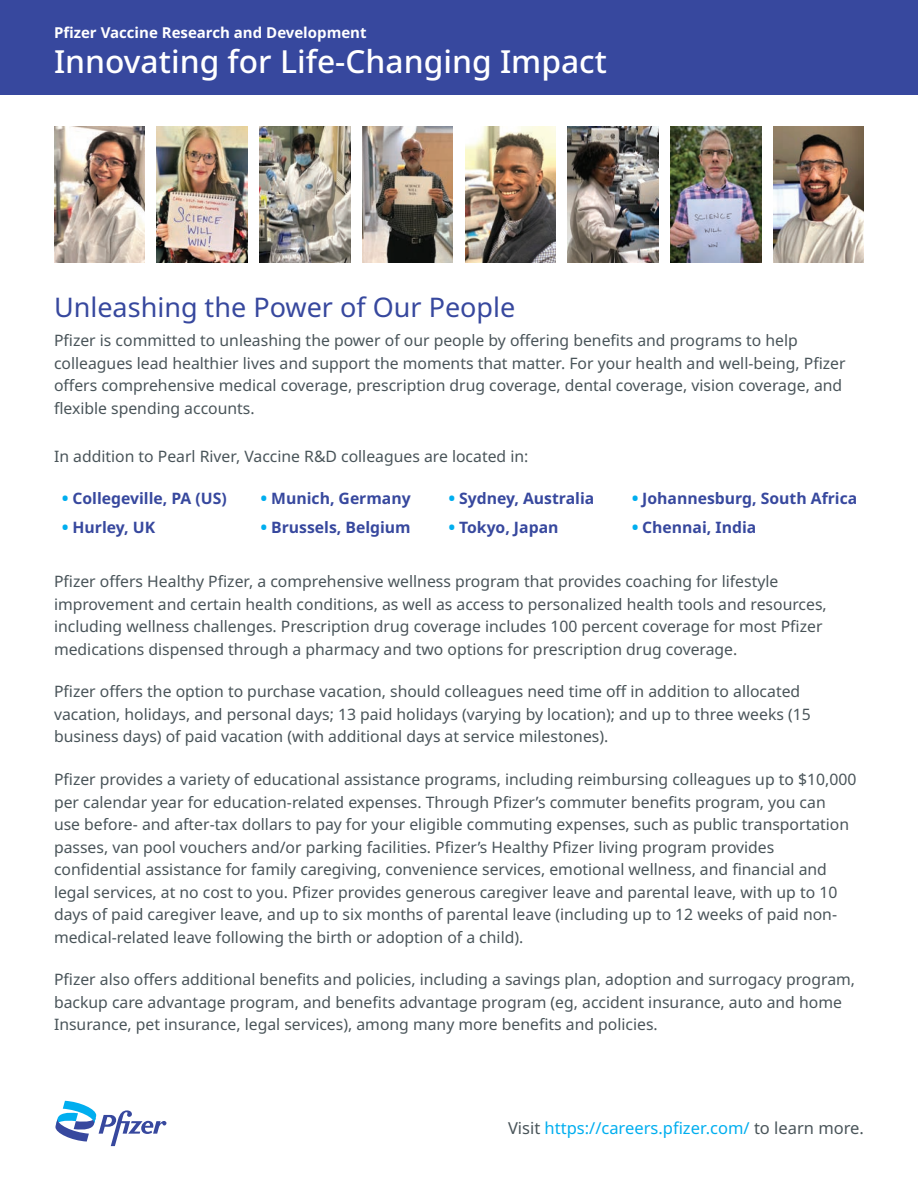
<style>
.page{position:relative;width:918px;height:1188px;background:#fff}
.page>*{position:absolute;margin:0;border:0;box-sizing:border-box;transform-origin:0 0}
.t1{font:500 31.8px "Noto Sans";color:#fff}
.t2{font:27px "Noto Sans";color:#37489e}
.t3{font:16.5px "Noto Sans";color:#00aeef}
.t4{font:15.75px/22.5px "Noto Sans";color:#495459}
.t5{font:700 15.75px "Noto Sans";color:#37489e}
.t6{font:700 15px "Noto Sans";color:#fff}
.s1{font-weight:900;color:#00aeef}
.s2{color:#495459}
</style>
<div class="page">
<svg style="left:55px;top:1101px;width:111px;height:45px"></svg>
<div style="left:0;top:0;width:918px;height:94px;background:#37489e"></div>
<img style="left:54px;top:127px;width:91px;height:136px">
<img style="left:568px;top:127px;width:90px;height:136px">
<img style="left:465px;top:127px;width:91px;height:136px">
<img style="left:157px;top:127px;width:90px;height:136px">
<img style="left:260px;top:127px;width:90px;height:136px">
<img style="left:773px;top:127px;width:91px;height:136px">
<img style="left:671px;top:127px;width:90px;height:136px">
<img style="left:362px;top:127px;width:91px;height:136px">
<p class="t6" style="left:54px;top:22px;width:314px">Pfizer Vaccine Research and Development</p>
<p class="t1" style="left:54px;top:39px;width:555px">Innovating for Life-Changing Impact</p>
<p class="t2" style="left:54px;top:288px;width:463px">Unleashing the Power of Our People</p>
<p class="t4" style="left:54px;top:330px;width:793px">Pfizer is committed to unleashing the power of our people by offering benefits and programs to help colleagues lead healthier lives and support the moments that matter. For your health and well-being, Pfizer offers comprehensive medical coverage, prescription drug coverage, dental coverage, vision coverage, and flexible spending accounts.</p>
<p class="t4" style="left:54px;top:445px;width:476px">In addition to Pearl River, Vaccine R&amp;D colleagues are located in:</p>
<p class="t5" style="left:62px;top:487px;width:166px"><span class="s1">•</span> Collegeville, PA (US)</p>
<p class="t5" style="left:261px;top:487px;width:151px"><span class="s1">•</span> Munich, Germany</p>
<p class="t5" style="left:449px;top:487px;width:147px"><span class="s1">•</span> Sydney, Australia</p>
<p class="t5" style="left:632px;top:487px;width:227px"><span class="s1">•</span> Johannesburg, South Africa</p>
<p class="t5" style="left:62px;top:516px;width:94px"><span class="s1">•</span> Hurley, UK</p>
<p class="t5" style="left:261px;top:516px;width:151px"><span class="s1">•</span> Brussels, Belgium</p>
<p class="t5" style="left:449px;top:516px;width:111px"><span class="s1">•</span> Tokyo, Japan</p>
<p class="t5" style="left:632px;top:516px;width:126px"><span class="s1">•</span> Chennai, India</p>
<p class="t4" style="left:54px;top:571px;width:774px">Pfizer offers Healthy Pfizer, a comprehensive wellness program that provides coaching for lifestyle improvement and certain health conditions, as well as access to personalized health tools and resources, including wellness challenges. Prescription drug coverage includes 100 percent coverage for most Pfizer medications dispensed through a pharmacy and two options for prescription drug coverage.</p>
<p class="t4" style="left:54px;top:681px;width:758px">Pfizer offers the option to purchase vacation, should colleagues need time off in addition to allocated vacation, holidays, and personal days; 13 paid holidays (varying by location); and up to three weeks (15 business days) of paid vacation (with additional days at service milestones).</p>
<p class="t4" style="left:54px;top:769px;width:804px">Pfizer provides a variety of educational assistance programs, including reimbursing colleagues up to $10,000 per calendar year for education-related expenses. Through Pfizer’s commuter benefits program, you can<br>use before- and after-tax dollars to pay for your eligible commuting expenses, such as public transportation passes, van pool vouchers and/or parking facilities. Pfizer’s Healthy Pfizer living program provides confidential assistance for family caregiving, convenience services, emotional wellness, and financial and legal services, at no cost to you. Pfizer provides generous caregiver leave and parental leave, with up to 10 days of paid caregiver leave, and up to six months of parental leave (including up to 12 weeks of paid non&shy;medical-related leave following the birth or adoption of a child).</p>
<p class="t4" style="left:54px;top:969px;width:803px">Pfizer also offers additional benefits and policies, including a savings plan, adoption and surrogacy program, backup care advantage program, and benefits advantage program (eg, accident insurance, auto and home<br>Insurance, pet insurance, legal services), among many more benefits and policies.</p>
<p class="t3" style="left:508px;top:1116px;width:357px"><span class="s2">Visit</span> https://careers.pfizer.com/ <span class="s2">to learn more.</span></p>
</div>
